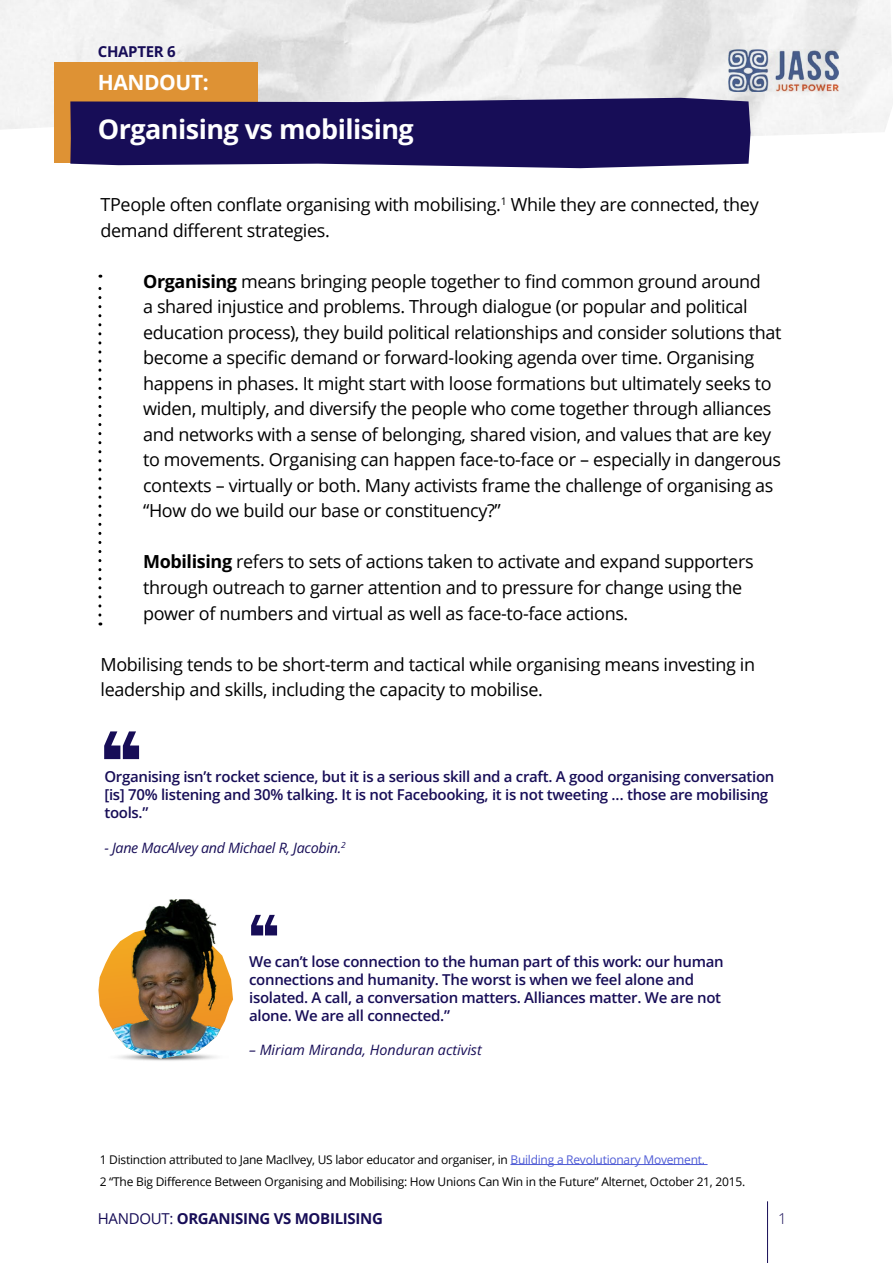
<style>
.page{position:relative;width:893px;height:1263px;background:#fff}
.page>*{position:absolute;margin:0;border:0;box-sizing:border-box;transform-origin:0 0}
.t1{font:700 27px "Open Sans";letter-spacing:-.02em;color:#fff}
.t2{font:700 21px "Open Sans";letter-spacing:-.02em;color:#fff}
.t3{font:18px/25.5px "Open Sans";letter-spacing:-.02em;color:#000}
.t4{font:600 15px/18px "Open Sans";letter-spacing:-.02em;color:#170d57}
.t5{font:700 15px "Open Sans";letter-spacing:-.02em;color:#170d57}
.t6{font:300 15px "Open Sans";color:#170d57}
.t7{font:italic 14.25px "Open Sans";letter-spacing:-.02em;color:#170d57}
.t8{font:italic 14.25px "Open Sans";color:#170d57}
.t9{font:12px/22.5px "Open Sans";letter-spacing:-.02em;color:#000}
.s1{font-weight:700}
.s2{color:#4f5cd6}
.s3{font-weight:400}
</style>
<div class="page">
<hr style="left:767px;top:1201px;width:1px;height:62px;background:#170d57">
<img style="left:0;top:0;width:893px;height:139px">
<img style="left:728px;top:49px;width:110px;height:43px">
<div style="left:54px;top:63px;width:203px;height:100px;background:#de9234"></div>
<svg style="left:70px;top:98px;width:680px;height:70px;background:#271d60"></svg>
<svg style="left:98px;top:275px;width:3px;height:340px"></svg>
<hr style="left:510px;top:1164px;width:198px;height:1px;background:#4f5cd6">
<svg style="left:104px;top:731px;width:35px;height:28px"></svg>
<svg style="left:227px;top:968px;width:6px;height:47px"></svg>
<svg style="left:251px;top:915px;width:26px;height:20px"></svg>
<img style="left:98px;top:899px;width:129px;height:160px">
<p class="t5" style="left:98px;top:41px;width:79px">CHAPTER 6</p>
<p class="t2" style="left:98px;top:68px;width:112px">HANDOUT:</p>
<h1 class="t1" style="left:98px;top:111px;width:318px">Organising vs mobilising</h1>
<p class="t3" style="left:101px;top:192px;width:660px">TPeople often conflate organising with mobilising.<sup>1</sup> While they are connected, they demand different strategies.</p>
<p class="t3" style="left:143px;top:268px;width:640px"><span class="s1">Organising</span> means bringing people together to find common ground around<br>a shared injustice and problems. Through dialogue (or popular and political education process), they build political relationships and consider solutions that become a specific demand or forward-looking agenda over time. Organising happens in phases. It might start with loose formations but ultimately seeks to widen, multiply, and diversify the people who come together through alliances and networks with a sense of belonging, shared vision, and values that are key to movements. Organising can happen face-to-face or – especially in dangerous contexts – virtually or both. Many activists frame the challenge of organising as “How do we build our base or constituency?”</p>
<p class="t3" style="left:143px;top:549px;width:612px"><span class="s1">Mobilising</span> refers to sets of actions taken to activate and expand supporters through outreach to garner attention and to pressure for change using the power of numbers and virtual as well as face-to-face actions.</p>
<p class="t3" style="left:101px;top:651px;width:656px">Mobilising tends to be short-term and tactical while organising means investing in leadership and skills, including the capacity to mobilise.</p>
<p class="t4" style="left:104px;top:767px;width:671px">Organising isn’t rocket science, but it is a serious skill and a craft. A good organising conversation [is] 70% listening and 30% talking. It is not Facebooking, it is not tweeting … those are mobilising tools.”</p>
<p class="t7" style="left:104px;top:838px;width:243px">- Jane MacAlvey and Michael R, Jacobin.<sup>2</sup></p>
<p class="t4" style="left:249px;top:953px;width:476px">We can’t lose connection to the human part of this work: our human connections and humanity. The worst is when we feel alone and isolated. A call, a conversation matters. Alliances matter. We are not alone. We are all connected.”</p>
<p class="t8" style="left:249px;top:1040px;width:234px">– Miriam Miranda, Honduran activist</p>
<p class="t9" style="left:100px;top:1148px;width:647px">1 Distinction attributed to Jane MacIlvey, US labor educator and organiser, in <span class="s2">Building a Revolutionary Movement.<br></span>2 “The Big Difference Between Organising and Mobilising: How Unions Can Win in the Future” Alternet, October 21, 2015.</p>
<p class="t5" style="left:98px;top:1208px;width:287px"><span class="s3">HANDOUT:</span> ORGANISING VS MOBILISING</p>
<p class="t6" style="left:778px;top:1208px;width:10px">1</p>
</div>
